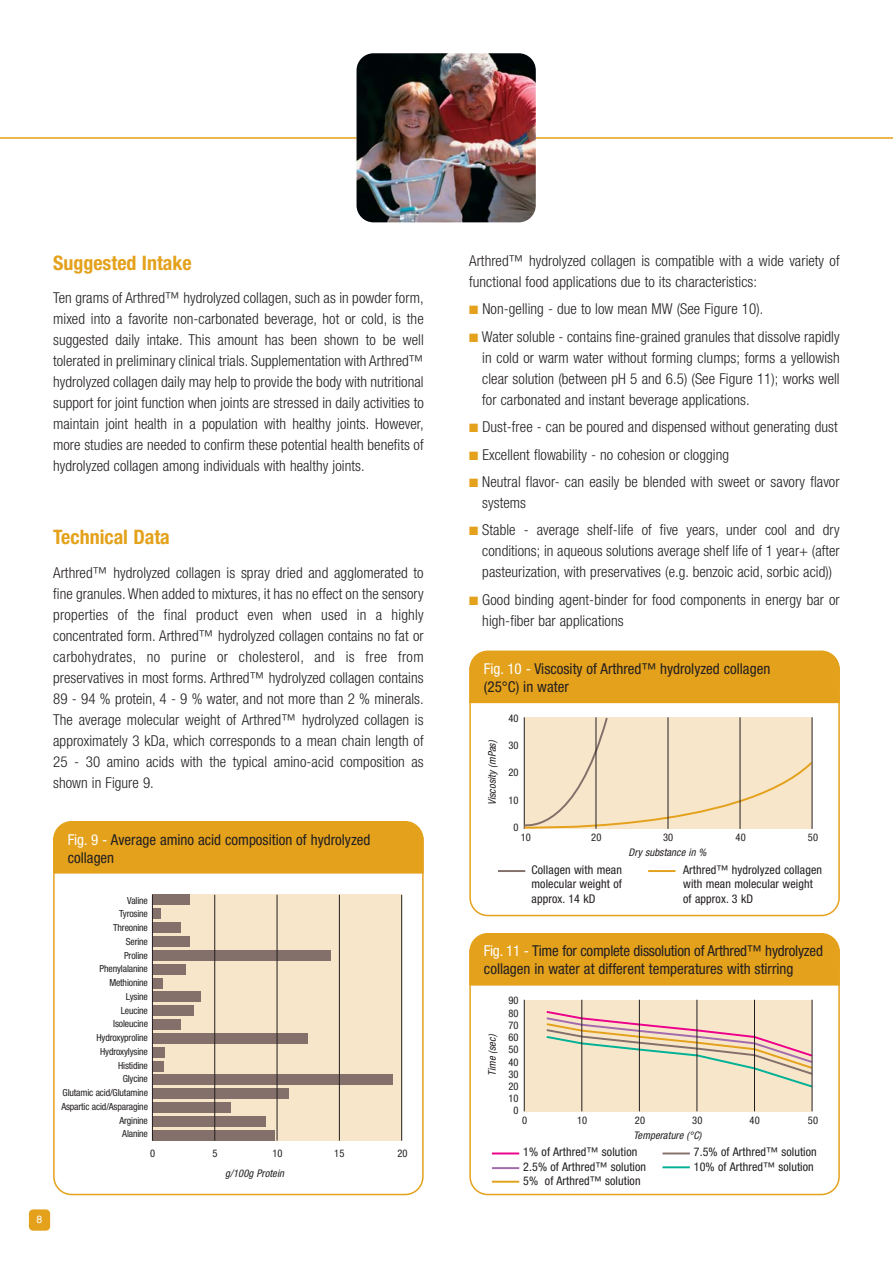
<style>
.page{position:relative;width:893px;height:1262px;background:#fff}
.page>*{position:absolute;margin:0;border:0;box-sizing:border-box;transform-origin:0 0}
.t1{font:700 condensed 19.95px "Helvetica Neue";color:#e4a11b}
.t2{font:300 condensed 15px/21px "Helvetica Neue";letter-spacing:.005em;color:#231f20;text-align:justify}
.t3{font:condensed 15px/18px "Helvetica Neue";color:#231f20}
.t4{font:condensed 12px/14.4px "Helvetica Neue";letter-spacing:.01em;color:#231f20}
.t5{font:italic condensed 10.5px "Helvetica Neue";letter-spacing:.01em;color:#231f20}
.t6{font:condensed 10.5px/12.3px "Helvetica Neue";letter-spacing:.01em;color:#231f20;text-align:center}
.t7{font:10.5px "Helvetica";color:#fff}
.t8{font:condensed 9.75px/13.8px "Helvetica Neue";letter-spacing:-.015em;color:#231f20;text-align:right}
.s1{color:#fff}
.s2{color:#e4a11b}
</style>
<div class="page">
<div style="left:29px;top:1209px;width:21px;height:21px;background:#e4a11b;border-radius:4px"></div>
<hr style="left:0;top:137px;width:893px;height:2px;background:#e4a11b">
<img style="left:357px;top:53px;width:179px;height:169px;border-radius:17px">
<div style="left:53px;top:821px;width:371px;height:16px;background:#e4a11b"></div>
<svg style="left:53px;top:873px;width:371px;height:322px"></svg>
<div style="left:54px;top:838px;width:369px;height:35px;background:#e4a11b"></div>
<div style="left:53px;top:837px;width:371px;height:36px;border:2px solid #e4a11b"></div>
<div style="left:153px;top:894px;width:249px;height:246px;background:#f8e6ca"></div>
<hr style="left:401px;top:894px;width:1px;height:246px;background:#231f20">
<div style="left:152px;top:894px;width:37px;height:11px;background:#84706a"></div>
<div style="left:152px;top:908px;width:9px;height:11px;background:#84706a"></div>
<div style="left:152px;top:922px;width:29px;height:11px;background:#84706a"></div>
<div style="left:152px;top:936px;width:37px;height:10px;background:#84706a"></div>
<div style="left:152px;top:950px;width:179px;height:10px;background:#84706a"></div>
<div style="left:152px;top:964px;width:34px;height:10px;background:#84706a"></div>
<div style="left:152px;top:977px;width:11px;height:11px;background:#84706a"></div>
<div style="left:152px;top:991px;width:49px;height:11px;background:#84706a"></div>
<div style="left:152px;top:1005px;width:42px;height:11px;background:#84706a"></div>
<div style="left:152px;top:1019px;width:29px;height:11px;background:#84706a"></div>
<div style="left:152px;top:1033px;width:156px;height:10px;background:#84706a"></div>
<div style="left:152px;top:1047px;width:12px;height:10px;background:#84706a"></div>
<div style="left:152px;top:1060px;width:12px;height:11px;background:#84706a"></div>
<div style="left:152px;top:1074px;width:241px;height:11px;background:#84706a"></div>
<div style="left:152px;top:1088px;width:137px;height:11px;background:#84706a"></div>
<div style="left:152px;top:1102px;width:79px;height:11px;background:#84706a"></div>
<div style="left:152px;top:1116px;width:114px;height:11px;background:#84706a"></div>
<div style="left:152px;top:1130px;width:123px;height:10px;background:#84706a"></div>
<hr style="left:214px;top:894px;width:1px;height:246px;background:#231f20">
<hr style="left:277px;top:894px;width:1px;height:246px;background:#231f20">
<hr style="left:339px;top:894px;width:1px;height:246px;background:#231f20">
<hr style="left:152px;top:894px;width:1px;height:246px;background:#231f20">
<svg style="left:469px;top:650px;width:371px;height:17px;background:#e5a627"></svg>
<svg style="left:469px;top:703px;width:371px;height:213px"></svg>
<div style="left:470px;top:667px;width:369px;height:35px;background:#e4a11b"></div>
<div style="left:469px;top:667px;width:371px;height:36px;border:2px solid #e4a11b"></div>
<hr style="left:498px;top:870px;width:27px;height:2px;background:#84706a">
<hr style="left:648px;top:870px;width:27px;height:2px;background:#e4a11b">
<svg style="left:522px;top:715px;width:292px;height:118px;background:#f4e3c8"></svg>
<hr style="left:596px;top:717px;width:1px;height:112px;background:#231f20">
<hr style="left:668px;top:717px;width:1px;height:112px;background:#231f20">
<hr style="left:740px;top:717px;width:1px;height:112px;background:#231f20">
<hr style="left:812px;top:717px;width:1px;height:112px;background:#231f20">
<div style="left:469px;top:933px;width:371px;height:16px;background:#e4a11b"></div>
<svg style="left:469px;top:985px;width:371px;height:210px"></svg>
<div style="left:470px;top:950px;width:369px;height:35px;background:#e4a11b"></div>
<div style="left:469px;top:949px;width:371px;height:36px;border:2px solid #e4a11b"></div>
<hr style="left:492px;top:1152px;width:27px;height:2px;background:#ec008c">
<hr style="left:492px;top:1167px;width:27px;height:2px;background:#a36aad">
<hr style="left:492px;top:1180px;width:27px;height:2px;background:#e4a11b">
<hr style="left:662px;top:1152px;width:28px;height:2px;background:#84706a">
<hr style="left:662px;top:1166px;width:28px;height:2px;background:#00b195">
<div style="left:524px;top:999px;width:288px;height:112px;background:#f8e6ca"></div>
<hr style="left:524px;top:999px;width:1px;height:112px;background:#231f20">
<svg style="left:546px;top:1009px;width:268px;height:80px"></svg>
<hr style="left:582px;top:999px;width:1px;height:112px;background:#231f20">
<hr style="left:639px;top:999px;width:1px;height:112px;background:#231f20">
<hr style="left:697px;top:999px;width:1px;height:112px;background:#231f20">
<hr style="left:754px;top:999px;width:1px;height:112px;background:#231f20">
<hr style="left:812px;top:999px;width:1px;height:112px;background:#231f20">
<h1 class="t1" style="left:53px;top:255px;width:140px">Suggested Intake</h1>
<p class="t2" style="left:53px;top:289px;width:372px">Ten grams of Arthred™ hydrolyzed collagen, such as in powder form, mixed into a favorite non-carbonated beverage, hot or cold, is the suggested daily intake. This amount has been shown to be well tolerated in preliminary clinical trials. Supplementation with Arthred™ hydrolyzed collagen daily may help to provide the body with nutritional support for joint function when joints are stressed in daily activities to maintain joint health in a population with healthy joints. However, more studies are needed to confirm these potential health benefits of hydrolyzed collagen among individuals with healthy joints.</p>
<h1 class="t1" style="left:53px;top:530px;width:118px">Technical Data</h1>
<p class="t2" style="left:53px;top:563px;width:372px">Arthred™ hydrolyzed collagen is spray dried and agglomerated to fine granules. When added to mixtures, it has no effect on the sensory properties of the final product even when used in a highly concentrated form. Arthred™ hydrolyzed collagen contains no fat or carbohydrates, no purine or cholesterol, and is free from preservatives in most forms. Arthred™ hydrolyzed collagen contains 89 - 94 % protein, 4 - 9 % water, and not more than 2 % minerals.<br>The average molecular weight of Arthred™ hydrolyzed collagen is approximately 3 kDa, which corresponds to a mean chain length of 25 - 30 amino acids with the typical amino-acid composition as shown in Figure 9.</p>
<p class="t7" style="left:37px;top:1215px;width:7px">8</p>
<p class="t3" style="left:68px;top:832px;width:304px"><span class="s1">Fig. 9 -</span> Average amino acid composition of hydrolyzed collagen</p>
<p class="t8" style="left:61px;top:894px;width:88px">Valine<br>Tyrosine<br>Threonine<br>Serine<br>Proline<br>Phenylalanine<br>Methionine<br>Lysine<br>Leucine<br>Isoleucine<br>Hydroxyproline<br>Hydroxylysine<br>Histidine<br>Glycine<br>Glutamic acid/Glutamine<br>Aspartic acid/Asparagine<br>Arginine<br>Alanine</p>
<p class="t6" style="left:150px;top:1148px;width:7px">0</p>
<p class="t6" style="left:212px;top:1148px;width:7px">5</p>
<p class="t6" style="left:272px;top:1148px;width:12px">10</p>
<p class="t6" style="left:334px;top:1148px;width:12px">15</p>
<p class="t6" style="left:397px;top:1148px;width:12px">20</p>
<p class="t5" style="left:225px;top:1169px;width:63px">g/100g Protein</p>
<p class="t2" style="left:469px;top:251px;width:372px">Arthred™ hydrolyzed collagen is compatible with a wide variety of functional food applications due to its characteristics:</p>
<p class="t2" style="left:469px;top:300px;width:296px"><span class="s2">■</span> Non-gelling - due to low mean MW (See Figure 10).</p>
<p class="t2" style="left:482px;top:327px;width:359px;text-indent:-13px"><span class="s2">■</span> Water soluble - contains fine-grained granules that dissolve rapidly in cold or warm water without forming clumps; forms a yellowish clear solution (between pH 5 and 6.5) (See Figure 11); works well for carbonated and instant beverage applications.</p>
<p class="t2" style="left:469px;top:418px;width:370px"><span class="s2">■</span> Dust-free - can be poured and dispensed without generating dust</p>
<p class="t2" style="left:469px;top:445px;width:261px"><span class="s2">■</span> Excellent flowability - no cohesion or clogging</p>
<p class="t2" style="left:482px;top:472px;width:359px;text-indent:-13px"><span class="s2">■</span> Neutral flavor- can easily be blended with sweet or savory flavor systems</p>
<p class="t2" style="left:482px;top:521px;width:359px;text-indent:-13px"><span class="s2">■</span> Stable - average shelf-life of five years, under cool and dry conditions; in aqueous solutions average shelf life of 1 year+ (after pasteurization, with preservatives (e.g. benzoic acid, sorbic acid))</p>
<p class="t2" style="left:482px;top:590px;width:359px;text-indent:-13px"><span class="s2">■</span> Good binding agent-binder for food components in energy bar or high-fiber bar applications</p>
<p class="t3" style="left:484px;top:661px;width:288px"><span class="s1">Fig. 10 -</span> Viscosity of Arthred™ hydrolyzed collagen (25°C) in water</p>
<p class="t5" style="left:488px;top:805px;width:66px;rotate:-90deg">Viscosity (mPas)</p>
<p class="t6" style="left:508px;top:713px;width:12px">40</p>
<p class="t6" style="left:508px;top:740px;width:12px">30</p>
<p class="t6" style="left:508px;top:767px;width:12px">20</p>
<p class="t6" style="left:508px;top:794px;width:12px">10</p>
<p class="t6" style="left:514px;top:822px;width:7px">0</p>
<p class="t6" style="left:521px;top:832px;width:12px">10</p>
<p class="t6" style="left:591px;top:832px;width:12px">20</p>
<p class="t6" style="left:663px;top:832px;width:12px">30</p>
<p class="t6" style="left:808px;top:832px;width:12px">50</p>
<p class="t6" style="left:736px;top:832px;width:12px">40</p>
<p class="t5" style="left:628px;top:849px;width:82px">Dry substance in %</p>
<p class="t4" style="left:531px;top:863px;width:92px;text-align:justify">Collagen with mean molecular weight of approx. 14 kD</p>
<p class="t4" style="left:683px;top:863px;width:140px">Arthred™ hydrolyzed collagen with mean molecular weight of approx. 3 kD</p>
<p class="t3" style="left:484px;top:942px;width:341px"><span class="s1">Fig. 11 -</span> Time for complete dissolution of Arthred™ hydrolyzed collagen in water at different temperatures with stirring</p>
<p class="t5" style="left:488px;top:1076px;width:43px;rotate:-90deg">Time (sec)</p>
<p class="t6" style="left:508px;top:995px;width:12px">90<br>80<br>70<br>60<br>50<br>40<br>30<br>20<br>10<br>0</p>
<p class="t6" style="left:522px;top:1114px;width:7px">0</p>
<p class="t6" style="left:577px;top:1114px;width:12px">10</p>
<p class="t6" style="left:635px;top:1114px;width:12px">20</p>
<p class="t6" style="left:692px;top:1114px;width:12px">30</p>
<p class="t6" style="left:808px;top:1114px;width:12px">50</p>
<p class="t6" style="left:750px;top:1114px;width:12px">40</p>
<p class="t5" style="left:633px;top:1131px;width:70px">Temperature ( °C)</p>
<p class="t4" style="left:523px;top:1146px;width:124px">1% of Arthred™ solution<br>2.5% of Arthred™ solution<br>5% of Arthred™ solution</p>
<p class="t4" style="left:694px;top:1146px;width:124px">7.5% of Arthred™ solution<br>10% of Arthred™ solution</p>
</div>
